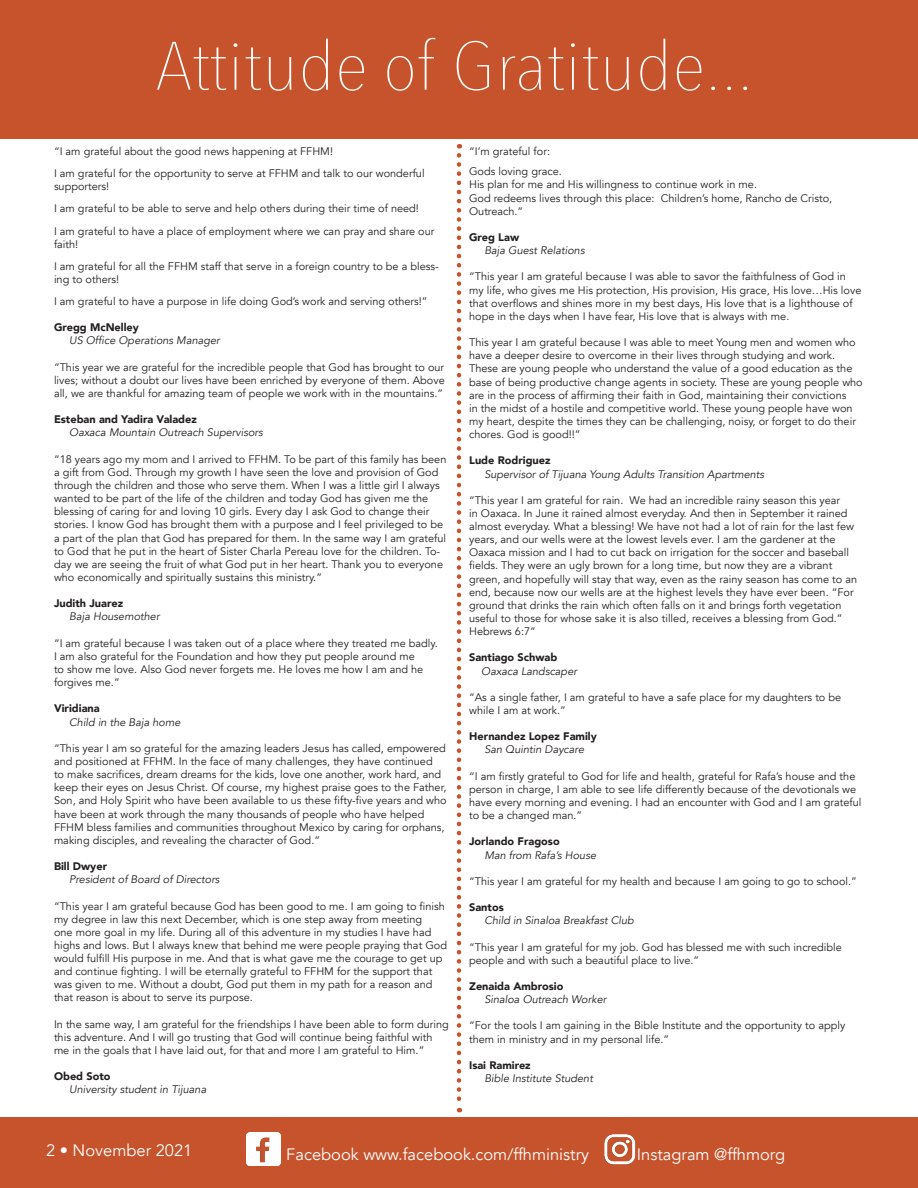
<style>
.page{position:relative;width:918px;height:1188px;background:#fff}
.page>*{position:absolute;margin:0;border:0;box-sizing:border-box;transform-origin:0 0}
.t1{font:200 67.5px "Avenir Next Condensed";color:#fff;scale:1.25 1}
.t2{font:16.5px "Avenir";color:#fff}
.t3{font:10.95px/13.2px "Avenir";color:#231f20}
.t4{font:italic 10.95px "Avenir";color:#231f20}
.t5{font:900 10.95px "Avenir";color:#231f20}
</style>
<div class="page">
<div style="left:0;top:1118px;width:918px;height:70px;background:#c6532c"></div>
<img style="left:604px;top:1134px;width:32px;height:31px">
<img style="left:247px;top:1133px;width:33px;height:33px">
<div style="left:0;top:0;width:918px;height:138px;background:#c6532c"></div>
<svg style="left:457px;top:155px;width:4px;height:957px"></svg>
<h1 class="t1" style="left:156px;top:26px;width:479px">Attitude of Gratitude...</h1>
<p class="t3" style="left:54px;top:140px;width:372px;line-height:22.2px">“I am grateful about the good news happening at FFHM!<br>I am grateful for the opportunity to serve at FFHM and talk to our wonderful</p>
<p class="t3" style="left:54px;top:176px;width:382px;line-height:22.2px">supporters!<br>I am grateful to be able to serve and help others during their time of need!<br>I am grateful to have a place of employment where we can pray and share our</p>
<p class="t3" style="left:54px;top:233px;width:386px;line-height:22.2px">faith!<br>I am grateful for all the FFHM staff that serve in a foreign country to be a bless-</p>
<p class="t3" style="left:54px;top:268px;width:375px;line-height:22.2px">ing to others!<br>I am grateful to have a purpose in life doing God’s work and serving others!”</p>
<p class="t5" style="left:54px;top:318px;width:86px">Gregg McNelley</p>
<p class="t4" style="left:69px;top:334px;width:152px">US Office Operations Manager</p>
<p class="t3" style="left:54px;top:361px;width:392px;text-align:justify">“This year we are grateful for the incredible people that God has brought to our lives; without a doubt our lives have been enriched by everyone of them. Above all, we are thankful for amazing team of people we work with in the mountains.”</p>
<p class="t5" style="left:54px;top:410px;width:144px">Esteban and Yadira Valadez</p>
<p class="t4" style="left:69px;top:426px;width:195px">Oaxaca Mountain Outreach Supervisors</p>
<p class="t3" style="left:54px;top:453px;width:394px">“18 years ago my mom and I arrived to FFHM. To be part of this family has been a gift from God. Through my growth I have seen the love and provision of God through the children and those who serve them. When I was a little girl I always wanted to be part of the life of the children and today God has given me the blessing of caring for and loving 10 girls. Every day I ask God to change their stories. I know God has brought them with a purpose and I feel privileged to be a part of the plan that God has prepared for them. In the same way I am grateful to God that he put in the heart of Sister Charla Pereau love for the children. To&shy;day we are seeing the fruit of what God put in her heart. Thank you to everyone who economically and spiritually sustains this ministry.”</p>
<p class="t5" style="left:54px;top:594px;width:71px">Judith Juarez</p>
<p class="t4" style="left:69px;top:610px;width:92px">Baja Housemother</p>
<p class="t3" style="left:54px;top:637px;width:385px">“I am grateful because I was taken out of a place where they treated me badly.<br>I am also grateful for the Foundation and how they put people around me<br>to show me love. Also God never forgets me. He loves me how I am and he forgives me.”</p>
<p class="t5" style="left:54px;top:699px;width:47px">Viridiana</p>
<p class="t4" style="left:69px;top:715px;width:113px">Child in the Baja home</p>
<p class="t3" style="left:54px;top:742px;width:394px">“This year I am so grateful for the amazing leaders Jesus has called, empowered and positioned at FFHM. In the face of many challenges, they have continued<br>to make sacrifices, dream dreams for the kids, love one another, work hard, and keep their eyes on Jesus Christ. Of course, my highest praise goes to the Father, Son, and Holy Spirit who have been available to us these fifty-five years and who have been at work through the many thousands of people who have helped FFHM bless families and communities throughout Mexico by caring for orphans, making disciples, and revealing the character of God.”</p>
<p class="t5" style="left:54px;top:857px;width:55px">Bill Dwyer</p>
<p class="t4" style="left:69px;top:873px;width:152px">President of Board of Directors</p>
<p class="t3" style="left:54px;top:899px;width:395px">“This year I am grateful because God has been good to me. I am going to finish my degree in law this next December, which is one step away from meeting<br>one more goal in my life. During all of this adventure in my studies I have had highs and lows. But I always knew that behind me were people praying that God would fulfill His purpose in me. And that is what gave me the courage to get up and continue fighting. I will be eternally grateful to FFHM for the support that was given to me. Without a doubt, God put them in my path for a reason and that reason is about to serve its purpose.</p>
<p class="t3" style="left:54px;top:1018px;width:396px">In the same way, I am grateful for the friendships I have been able to form during this adventure. And I will go trusting that God will continue being faithful with me in the goals that I have laid out, for that and more I am grateful to Him.”</p>
<p class="t5" style="left:54px;top:1067px;width:58px">Obed Soto</p>
<p class="t4" style="left:69px;top:1083px;width:139px">University student in Tijuana</p>
<p class="t3" style="left:469px;top:141px;width:94px;line-height:20.4px">“I’m grateful for:<br>Gods loving grace.</p>
<p class="t3" style="left:469px;top:178px;width:365px">His plan for me and His willingness to continue work in me.<br>God redeems lives through this place: Children’s home, Rancho de Cristo,<br>Outreach.”</p>
<p class="t5" style="left:469px;top:228px;width:52px">Greg Law</p>
<p class="t4" style="left:484px;top:244px;width:102px">Baja Guest Relations</p>
<p class="t3" style="left:469px;top:270px;width:394px">“This year I am grateful because I was able to savor the faithfulness of God in my life, who gives me His protection, His provision, His grace, His love…His love that overflows and shines more in my best days, His love that is a lighthouse of hope in the days when I have fear, His love that is always with me.</p>
<p class="t3" style="left:469px;top:336px;width:395px">This year I am grateful because I was able to meet Young men and women who have a deeper desire to overcome in their lives through studying and work.<br>These are young people who understand the value of a good education as the base of being productive change agents in society. These are young people who are in the process of affirming their faith in God, maintaining their convictions<br>in the midst of a hostile and competitive world. These young people have won my heart, despite the times they can be challenging, noisy, or forget to do their chores. God is good!!”</p>
<p class="t5" style="left:469px;top:451px;width:83px">Lude Rodriguez</p>
<p class="t4" style="left:484px;top:467px;width:281px">Supervisor of Tijuana Young Adults Transition Apartments</p>
<p class="t3" style="left:469px;top:494px;width:390px">“This year I am grateful for rain. We had an incredible rainy season this year<br>in Oaxaca. In June it rained almost everyday. And then in September it rained almost everyday. What a blessing! We have not had a lot of rain for the last few years, and our wells were at the lowest levels ever. I am the gardener at the Oaxaca mission and I had to cut back on irrigation for the soccer and baseball fields. They were an ugly brown for a long time, but now they are a vibrant green, and hopefully will stay that way, even as the rainy season has come to an end, because now our wells are at the highest levels they have ever been. “For ground that drinks the rain which often falls on it and brings forth vegetation useful to those for whose sake it is also tilled, receives a blessing from God.” Hebrews 6:7”</p>
<p class="t5" style="left:469px;top:648px;width:90px">Santiago Schwab</p>
<p class="t4" style="left:481px;top:664px;width:97px">Oaxaca Landscaper</p>
<p class="t3" style="left:469px;top:691px;width:374px">“As a single father, I am grateful to have a safe place for my daughters to be while I am at work.”</p>
<p class="t5" style="left:469px;top:727px;width:129px">Hernandez Lopez Family</p>
<p class="t4" style="left:484px;top:743px;width:101px">San Quintin Daycare</p>
<p class="t3" style="left:469px;top:770px;width:394px">“I am firstly grateful to God for life and health, grateful for Rafa’s house and the person in charge, I am able to see life differently because of the devotionals we have every morning and evening. I had an encounter with God and I am grateful to be a changed man.”</p>
<p class="t5" style="left:469px;top:832px;width:92px">Jorlando Fragoso</p>
<p class="t4" style="left:484px;top:848px;width:113px">Man from Rafa’s House</p>
<p class="t3" style="left:469px;top:875px;width:389px">“This year I am grateful for my health and because I am going to go to school.”</p>
<p class="t5" style="left:469px;top:898px;width:36px">Santos</p>
<p class="t4" style="left:484px;top:914px;width:151px">Child in Sinaloa Breakfast Club</p>
<p class="t3" style="left:469px;top:940px;width:374px">“This year I am grateful for my job. God has blessed me with such incredible people and with such a beautiful place to live.”</p>
<p class="t5" style="left:469px;top:977px;width:96px">Zenaida Ambrosio</p>
<p class="t4" style="left:484px;top:993px;width:124px">Sinaloa Outreach Worker</p>
<p class="t3" style="left:469px;top:1019px;width:378px">“For the tools I am gaining in the Bible Institute and the opportunity to apply them in ministry and in my personal life.”</p>
<p class="t5" style="left:469px;top:1056px;width:63px">Isai Ramirez</p>
<p class="t4" style="left:484px;top:1072px;width:110px">Bible Institute Student</p>
<h2 class="t2" style="left:46px;top:1140px;width:148px">2 • November 2021</h2>
<h2 class="t2" style="left:286px;top:1144px;width:304px">Facebook www.facebook.com/ffhministry</h2>
<h2 class="t2" style="left:637px;top:1144px;width:150px">Instagram @ffhmorg</h2>
</div>
